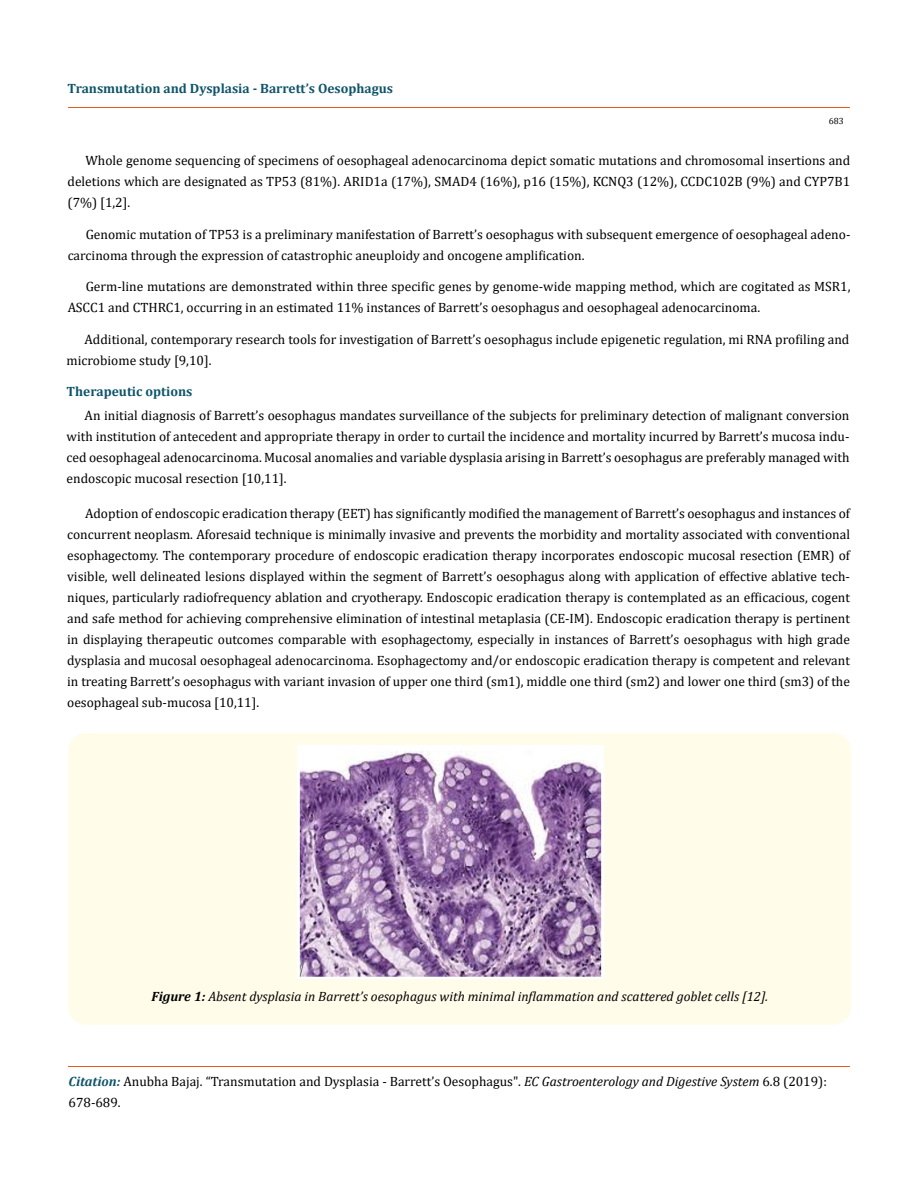
<style>
.page{position:relative;width:917px;height:1188px;background:#fff}
.page>*{position:absolute;margin:0;border:0;box-sizing:border-box;transform-origin:0 0}
.t1{font:13.5px/21px "Cambria";color:#000}
.t2{font:italic 13.5px "Cambria";color:#000}
.t3{font:700 13.5px "Cambria";color:#0e546a}
.t4{font:9px "Cambria";color:#000}
.s1{font-weight:700}
.s2{font-weight:700;font-style:italic;color:#0e546a}
.s3{font-style:italic}
</style>
<div class="page">
<hr style="left:68px;top:108px;width:781px;height:1px;background:#e05d1a">
<hr style="left:68px;top:1066px;width:781px;height:1px;background:#e05d1a">
<div style="left:68px;top:733px;width:783px;height:292px;background:#fffde9;border-radius:18px"></div>
<img style="left:297px;top:745px;width:306px;height:233px">
<p class="t3" style="left:68px;top:78px;width:327px">Transmutation and Dysplasia - Barrett’s Oesophagus</p>
<p class="t4" style="left:828px;top:116px;width:16px">683</p>
<p class="t1" style="left:68px;top:149px;width:784px;text-align:justify;text-indent:18px">Whole genome sequencing of specimens of oesophageal adenocarcinoma depict somatic mutations and chromosomal insertions and deletions which are designated as TP53 (81%). ARID1a (17%), SMAD4 (16%), p16 (15%), KCNQ3 (12%), CCDC102B (9%) and CYP7B1 (7%) [1,2].</p>
<p class="t1" style="left:68px;top:223px;width:784px;text-indent:18px">Genomic mutation of TP53 is a preliminary manifestation of Barrett’s oesophagus with subsequent emergence of oesophageal adeno&shy;carcinoma through the expression of catastrophic aneuploidy and oncogene amplification.</p>
<p class="t1" style="left:68px;top:276px;width:784px;text-indent:18px">Germ-line mutations are demonstrated within three specific genes by genome-wide mapping method, which are cogitated as MSR1,<br>ASCC1 and CTHRC1, occurring in an estimated 11% instances of Barrett’s oesophagus and oesophageal adenocarcinoma.</p>
<p class="t1" style="left:67px;top:329px;width:784px;text-indent:18px">Additional, contemporary research tools for investigation of Barrett’s oesophagus include epigenetic regulation, mi RNA profiling and microbiome study [9,10].</p>
<p class="t3" style="left:67px;top:382px;width:127px">Therapeutic options</p>
<p class="t1" style="left:67px;top:405px;width:784px;text-align:justify;text-indent:18px">An initial diagnosis of Barrett’s oesophagus mandates surveillance of the subjects for preliminary detection of malignant conversion with institution of antecedent and appropriate therapy in order to curtail the incidence and mortality incurred by Barrett’s mucosa indu&shy;ced oesophageal adenocarcinoma. Mucosal anomalies and variable dysplasia arising in Barrett’s oesophagus are preferably managed with endoscopic mucosal resection [10,11].</p>
<p class="t1" style="left:67px;top:503px;width:784px;text-align:justify;text-indent:18px">Adoption of endoscopic eradication therapy (EET) has significantly modified the management of Barrett’s oesophagus and instances of concurrent neoplasm. Aforesaid technique is minimally invasive and prevents the morbidity and mortality associated with conventional esophagectomy. The contemporary procedure of endoscopic eradication therapy incorporates endoscopic mucosal resection (EMR) of visible, well delineated lesions displayed within the segment of Barrett’s oesophagus along with application of effective ablative tech&shy;niques, particularly radiofrequency ablation and cryotherapy. Endoscopic eradication therapy is contemplated as an efficacious, cogent and safe method for achieving comprehensive elimination of intestinal metaplasia (CE-IM). Endoscopic eradication therapy is pertinent in displaying therapeutic outcomes comparable with esophagectomy, especially in instances of Barrett’s oesophagus with high grade dysplasia and mucosal oesophageal adenocarcinoma. Esophagectomy and/or endoscopic eradication therapy is competent and relevant in treating Barrett’s oesophagus with variant invasion of upper one third (sm1), middle one third (sm2) and lower one third (sm3) of the oesophageal sub-mucosa [10,11].</p>
<p class="t2" style="left:151px;top:987px;width:618px"><span class="s1">Figure 1:</span> Absent dysplasia in Barrett’s oesophagus with minimal inflammation and scattered goblet cells [12].</p>
<p class="t1" style="left:69px;top:1071px;width:760px"><span class="s2">Citation:</span> Anubha Bajaj. “Transmutation and Dysplasia - Barrett’s Oesophagus". <span class="s3">EC Gastroenterology and Digestive System</span> 6.8 (2019):<br>678-689.</p>
</div>
